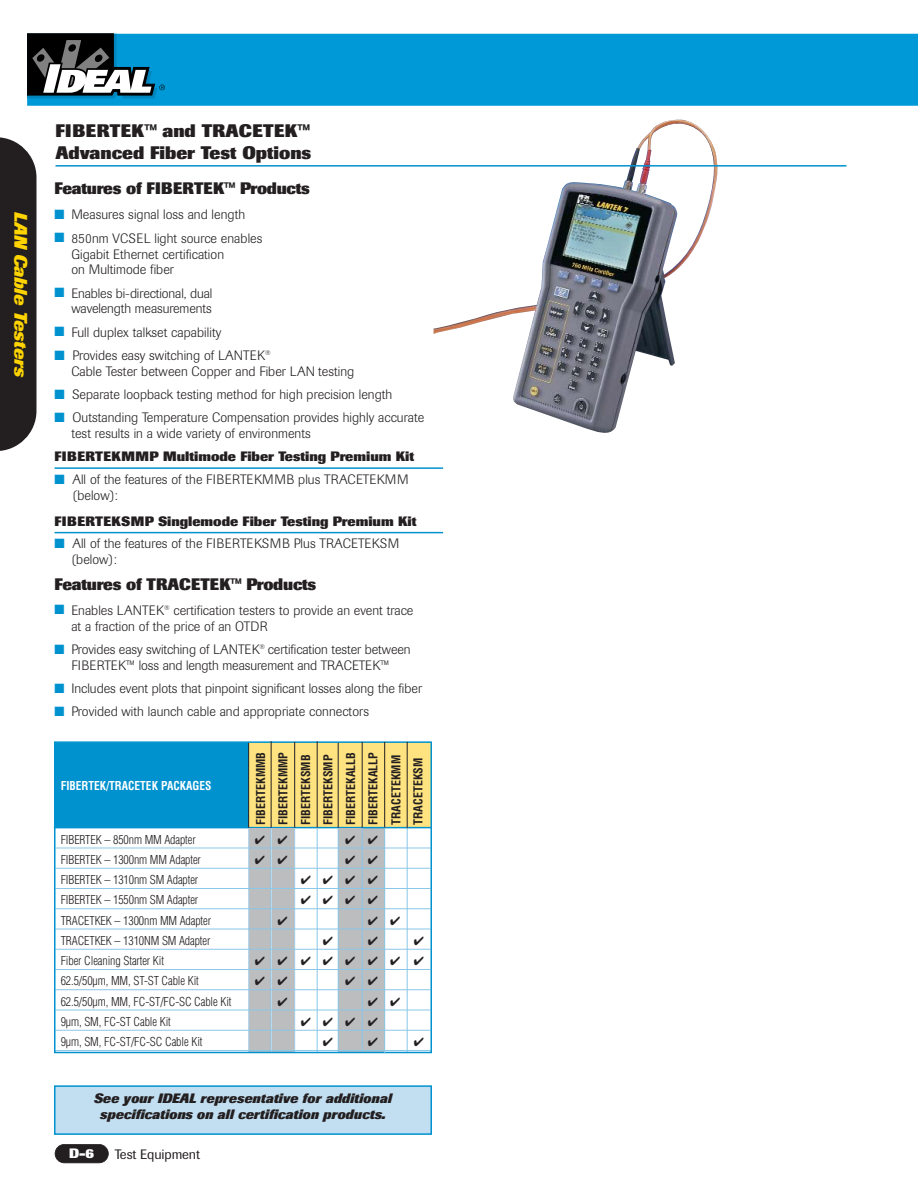
<style>
.page{position:relative;width:918px;height:1188px;background:#fff}
.page>*{position:absolute;margin:0;border:0;box-sizing:border-box;transform-origin:0 0}
.t1{font:800 18px/22.5px "Imago";color:#231f20}
.t2{font:italic 800 18px "Imago";color:#ffd400}
.t3{font:800 16.5px "Imago";letter-spacing:-.015em;color:#231f20}
.t4{font:300 13.5px/15.8px "Imago";letter-spacing:.005em;color:#231f20}
.t5{font:800 13.5px "Imago";color:#231f20}
.t6{font:italic 800 13.5px/16.5px "Imago";color:#231f20;text-align:center}
.t7{font:13.5px "Imago";letter-spacing:-.01em;color:#231f20}
.t8{font:800 13.5px "Imago";color:#fff}
.t9{font:300 condensed 12px/20.2px "Helvetica";letter-spacing:-.01em;color:#231f20}
.t10{font:700 condensed 12px/22.5px "Helvetica";color:#231f20}
.t11{font:700 condensed 12px "Helvetica";color:#fff;scale:.95 1}
</style>
<div class="page">
<div style="left:55px;top:1144px;width:53px;height:19px;background:#231f20;border-radius:9px"></div>
<div style="left:55px;top:1144px;width:54px;height:19px;border:2px solid #231f20;border-radius:10px"></div>
<div style="left:165px;top:34px;width:753px;height:72px;background:#0099d8"></div>
<svg style="left:27px;top:34px;width:138px;height:72px"></svg>
<div style="left:0;top:137px;width:36px;height:314px;background:#231f20"></div>
<img style="left:433px;top:119px;width:285px;height:314px">
<svg style="left:433px;top:369px;width:126px;height:100px"></svg>
<div style="left:362px;top:827px;width:23px;height:225px;background:#bbbdbf"></div>
<div style="left:249px;top:743px;width:182px;height:85px;background:#ffe380"></div>
<hr style="left:54px;top:827px;width:378px;height:1px;background:#0092cf">
<div style="left:249px;top:828px;width:22px;height:224px;background:#bbbdbf"></div>
<div style="left:272px;top:828px;width:23px;height:224px;background:#bbbdbf"></div>
<hr style="left:248px;top:828px;width:1px;height:225px;background:#a6d2ec">
<hr style="left:294px;top:828px;width:1px;height:225px;background:#a6d2ec">
<div style="left:339px;top:828px;width:23px;height:224px;background:#bbbdbf"></div>
<hr style="left:56px;top:165px;width:790px;height:2px;background:#0092cf">
<div style="left:55px;top:743px;width:193px;height:84px;background:#0092cf"></div>
<hr style="left:55px;top:848px;width:375px;height:1px;background:#8ac7e8">
<hr style="left:55px;top:868px;width:375px;height:1px;background:#8ac7e8">
<hr style="left:55px;top:888px;width:375px;height:1px;background:#8ac7e8">
<hr style="left:55px;top:908px;width:375px;height:1px;background:#8ac7e8">
<hr style="left:55px;top:929px;width:375px;height:1px;background:#8ac7e8">
<hr style="left:55px;top:949px;width:375px;height:1px;background:#8ac7e8">
<hr style="left:55px;top:969px;width:375px;height:1px;background:#8ac7e8">
<hr style="left:55px;top:989px;width:375px;height:1px;background:#8ac7e8">
<hr style="left:55px;top:1010px;width:375px;height:1px;background:#8ac7e8">
<hr style="left:55px;top:1030px;width:375px;height:1px;background:#8ac7e8">
<div style="left:55px;top:1086px;width:376px;height:48px;background:#c2dff2"></div>
<div style="left:54px;top:1085px;width:378px;height:50px;border:2px solid #0092cf"></div>
<hr style="left:248px;top:742px;width:1px;height:86px;background:#231f20">
<hr style="left:271px;top:828px;width:1px;height:224px;background:#8ac7e8">
<hr style="left:317px;top:827px;width:1px;height:226px;background:#8ac7e8">
<hr style="left:338px;top:828px;width:1px;height:225px;background:#8ac7e8">
<hr style="left:362px;top:828px;width:1px;height:223px;background:#8ac7e8">
<hr style="left:55px;top:467px;width:388px;height:2px;background:#0092cf">
<hr style="left:55px;top:532px;width:388px;height:1px;background:#0092cf">
<hr style="left:407px;top:827px;width:1px;height:225px;background:#8ac7e8">
<div style="left:54px;top:741px;width:378px;height:312px;border:2px solid #0092cf"></div>
<hr style="left:384px;top:827px;width:1px;height:226px;background:#8ac7e8">
<hr style="left:271px;top:741px;width:1px;height:87px;background:#231f20">
<hr style="left:294px;top:742px;width:1px;height:86px;background:#231f20">
<hr style="left:317px;top:741px;width:1px;height:87px;background:#231f20">
<hr style="left:338px;top:743px;width:1px;height:85px;background:#231f20">
<hr style="left:362px;top:742px;width:1px;height:86px;background:#231f20">
<hr style="left:384px;top:742px;width:1px;height:86px;background:#231f20">
<hr style="left:407px;top:742px;width:1px;height:86px;background:#231f20">
<h1 class="t2" style="left:27px;top:212px;width:167px;rotate:90deg">LAN Cable Testers</h1>
<h1 class="t1" style="left:56px;top:121px;width:257px">FIBERTEK™ and TRACETEK™<br>Advanced Fiber Test Options</h1>
<p class="t3" style="left:55px;top:182px;width:257px">Features of FIBERTEK™ Products</p>
<p class="t4" style="left:71px;top:204px;width:193px;line-height:23.2px">Measures signal loss and length<br>850nm VCSEL light source enables</p>
<p class="t4" style="left:71px;top:247px;width:154px">Gigabit Ethernet certification on Multimode fiber</p>
<p class="t4" style="left:71px;top:286px;width:143px">Enables bi-directional, dual wavelength measurements</p>
<p class="t4" style="left:71px;top:322px;width:201px;line-height:23.2px">Full duplex talkset capability<br>Provides easy switching of LANTEK<sup>®</sup></p>
<p class="t4" style="left:71px;top:361px;width:354px;line-height:23.2px">Cable Tester between Copper and Fiber LAN testing<br>Separate loopback testing method for high precision length<br>Outstanding Temperature Compensation provides highly accurate</p>
<p class="t4" style="left:71px;top:427px;width:241px">test results in a wide variety of environments</p>
<p class="t5" style="left:55px;top:452px;width:361px">FIBERTEKMMP Multimode Fiber Testing Premium Kit</p>
<p class="t4" style="left:73px;top:473px;width:338px">All of the features of the FIBERTEKMMB plus TRACETEKMM (below):</p>
<p class="t5" style="left:55px;top:516px;width:364px">FIBERTEKSMP Singlemode Fiber Testing Premium Kit</p>
<p class="t4" style="left:71px;top:537px;width:330px">All of the features of the FIBERTEKSMB Plus TRACETEKSM (below):</p>
<p class="t3" style="left:55px;top:578px;width:263px">Features of TRACETEK™ Products</p>
<p class="t4" style="left:71px;top:604px;width:344px">Enables LANTEK<sup>®</sup> certification testers to provide an event trace at a fraction of the price of an OTDR</p>
<p class="t4" style="left:71px;top:643px;width:341px">Provides easy switching of LANTEK<sup>®</sup> certification tester between<br>FIBERTEK™ loss and length measurement and TRACETEK™</p>
<p class="t4" style="left:71px;top:678px;width:352px;line-height:23.2px">Includes event plots that pinpoint significant losses along the fiber<br>Provided with launch cable and appropriate connectors</p>
<p class="t10" style="left:251px;top:825px;width:75px;rotate:-90deg">FIBERTEKMMB<br>FIBERTEKMMP<br>FIBERTEKSMB<br>FIBERTEKSMP<br>FIBERTEKALLB<br>FIBERTEKALLP<br>TRACETEKMM<br>TRACETEKSM</p>
<p class="t11" style="left:61px;top:781px;width:160px">FIBERTEK/TRACETEK PACKAGES</p>
<p class="t9" style="left:61px;top:830px;width:172px">FIBERTEK – 850nm MM Adapter<br>FIBERTEK – 1300nm MM Adapter<br>FIBERTEK – 1310nm SM Adapter<br>FIBERTEK – 1550nm SM Adapter<br>TRACETKEK – 1300nm MM Adapter<br>TRACETKEK – 1310NM SM Adapter<br>Fiber Cleaning Starter Kit<br>62.5/50µm, MM, ST-ST Cable Kit<br>62.5/50µm, MM, FC-ST/FC-SC Cable Kit<br>9µm, SM, FC-ST Cable Kit<br>9µm, SM, FC-ST/FC-SC Cable Kit</p>
<p class="t6" style="left:94px;top:1091px;width:299px">See your IDEAL representative for additional specifications on all certification products.</p>
<p class="t8" style="left:69px;top:1149px;width:27px">D-6</p>
<p class="t7" style="left:115px;top:1149px;width:87px">Test Equipment</p>
</div>
